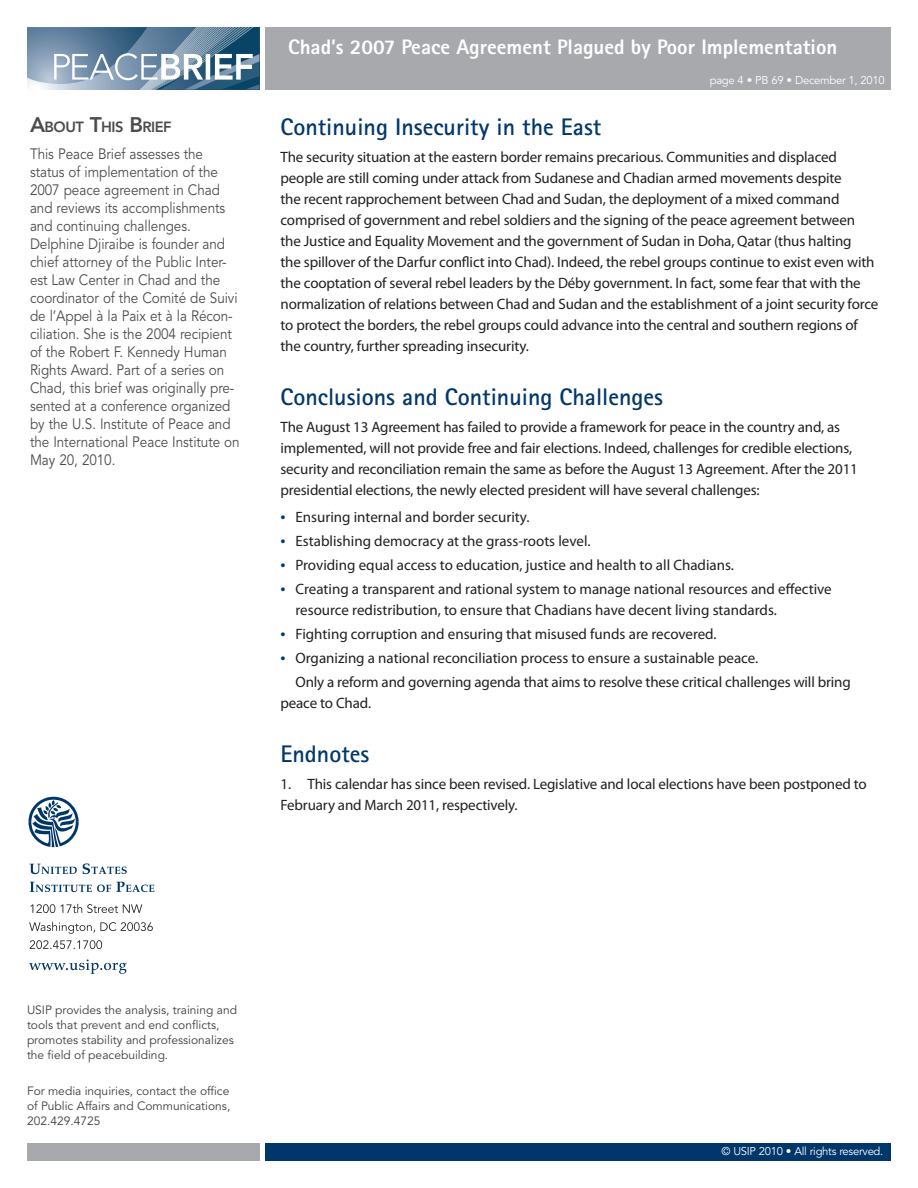
<style>
.page{position:relative;width:918px;height:1188px;background:#fff}
.page>*{position:absolute;margin:0;border:0;box-sizing:border-box;transform-origin:0 0}
.A1_head{font:700 24px "Rotis Sans Serif";color:#00376b}
.Title_backpage{font:800 21px "Rotis Sans Serif";color:#fff}
.bodytext{font:15px/21px "Myriad Pro";letter-spacing:-.01em;color:#231f20}
.Board___Members__s{font:15px/18px "Avenir LT Std";letter-spacing:-.005em;color:#4b4c4d;scale:.9 1}
.Bullet_Level1{font:15px/21px "Myriad Pro";color:#231f20}
.bodytext_indent{font:15px/21px "Myriad Pro";letter-spacing:-.01em;color:#231f20}
.Left_author_Name{font:800 14.7px "Avenir LT Std";letter-spacing:-.035em;color:#4b4c4d}
.info_blurb{font:12px/15px "Avenir LT Std";color:#3e3e3f}
.About_the_Report_-_D{font:11.25px "Avenir LT Std";letter-spacing:-.025em;color:#fff}
.s1{font-size:21px}
.s2{font-size:18px;color:#00376b}
</style>
<div class="page">
<div style="left:265px;top:1143px;width:626px;height:18px;background:#00376b"></div>
<div style="left:27px;top:1143px;width:233px;height:18px;background:#a8a9ad"></div>
<div style="left:265px;top:27px;width:626px;height:63px;background:#a8a9ad"></div>
<svg style="left:27px;top:27px;width:233px;height:63px;background:#7894ac"></svg>
<svg style="left:29px;top:959px;width:98px;height:15px"></svg>
<svg style="left:30px;top:940px;width:72px;height:9px"></svg>
<svg style="left:29px;top:922px;width:124px;height:12px"></svg>
<svg style="left:30px;top:904px;width:112px;height:9px"></svg>
<svg style="left:30px;top:882px;width:124px;height:10px"></svg>
<svg style="left:30px;top:863px;width:97px;height:11px"></svg>
<svg style="left:28px;top:796px;width:51px;height:51px"></svg>
<p class="Left_author_Name" style="left:30px;top:118px;width:143px"><span class="s1">A</span>BOUT <span class="s1">T</span>HIS <span class="s1">B</span>RIEF</p>
<p class="Board___Members__s" style="left:30px;top:145px;width:235px">This Peace Brief assesses the status of implementation of the<br>2007 peace agreement in Chad and reviews its accomplishments and continuing challenges.<br>Delphine Djiraibe is founder and chief attorney of the Public Inter&shy;est Law Center in Chad and the coordinator of the Comité de Suivi de l’Appel à la Paix et à la Récon&shy;ciliation. She is the 2004 recipient of the Robert F. Kennedy Human<br>Rights Award. Part of a series on<br>Chad, this brief was originally pre&shy;sented at a conference organized by the U.S. Institute of Peace and the International Peace Institute on<br>May 20, 2010.</p>
<p class="Title_backpage" style="left:288px;top:34px;width:551px">Chad’s 2007 Peace Agreement Plagued by Poor Implementation</p>
<p class="About_the_Report_-_D" style="left:710px;top:74px;width:177px">page 4 • PB 69 • December 1, 2010</p>
<p class="A1_head" style="left:280px;top:112px;width:322px">Continuing Insecurity in the East</p>
<p class="bodytext" style="left:280px;top:146px;width:599px">The security situation at the eastern border remains precarious. Communities and displaced people are still coming under attack from Sudanese and Chadian armed movements despite<br>the recent rapprochement between Chad and Sudan, the deployment of a mixed command comprised of government and rebel soldiers and the signing of the peace agreement between the Justice and Equality Movement and the government of Sudan in Doha, Qatar (thus halting<br>the spillover of the Darfur conflict into Chad). Indeed, the rebel groups continue to exist even with the cooptation of several rebel leaders by the Déby government. In fact, some fear that with the normalization of relations between Chad and Sudan and the establishment of a joint security force to protect the borders, the rebel groups could advance into the central and southern regions of the country, further spreading insecurity.</p>
<p class="A1_head" style="left:280px;top:382px;width:384px">Conclusions and Continuing Challenges</p>
<p class="bodytext" style="left:280px;top:416px;width:579px">The August 13 Agreement has failed to provide a framework for peace in the country and, as implemented, will not provide free and fair elections. Indeed, challenges for credible elections, security and reconciliation remain the same as before the August 13 Agreement. After the 2011 presidential elections, the newly elected president will have several challenges:</p>
<p class="Bullet_Level1" style="left:280px;top:506px;width:251px"><span class="s2">•</span> Ensuring internal and border security.</p>
<p class="Bullet_Level1" style="left:280px;top:530px;width:312px"><span class="s2">•</span> Establishing democracy at the grass-roots level.</p>
<p class="Bullet_Level1" style="left:280px;top:554px;width:455px"><span class="s2">•</span> Providing equal access to education, justice and health to all Chadians.</p>
<p class="Bullet_Level1" style="left:296px;top:578px;width:538px;text-indent:-15px"><span class="s2">•</span> Creating a transparent and rational system to manage national resources and effective resource redistribution, to ensure that Chadians have decent living standards.</p>
<p class="Bullet_Level1" style="left:280px;top:623px;width:438px"><span class="s2">•</span> Fighting corruption and ensuring that misused funds are recovered.</p>
<p class="Bullet_Level1" style="left:280px;top:647px;width:479px"><span class="s2">•</span> Organizing a national reconciliation process to ensure a sustainable peace.</p>
<p class="bodytext_indent" style="left:280px;top:671px;width:572px;text-indent:15px">Only a reform and governing agenda that aims to resolve these critical challenges will bring peace to Chad.</p>
<p class="A1_head" style="left:280px;top:739px;width:90px">Endnotes</p>
<p class="bodytext" style="left:280px;top:773px;width:588px">1. This calendar has since been revised. Legislative and local elections have been postponed to<br>February and March 2011, respectively.</p>
<p class="info_blurb" style="left:27px;top:1003px;width:212px">USIP provides the analysis, training and tools that prevent and end conflicts, promotes stability and professionalizes the field of peacebuilding.</p>
<p class="info_blurb" style="left:27px;top:1084px;width:205px;text-align:justify">For media inquiries, contact the office of Public Affairs and Communications, 202.429.4725</p>
<p class="About_the_Report_-_D" style="left:722px;top:1145px;width:163px">© USIP 2010 • All rights reserved.</p>
</div>
